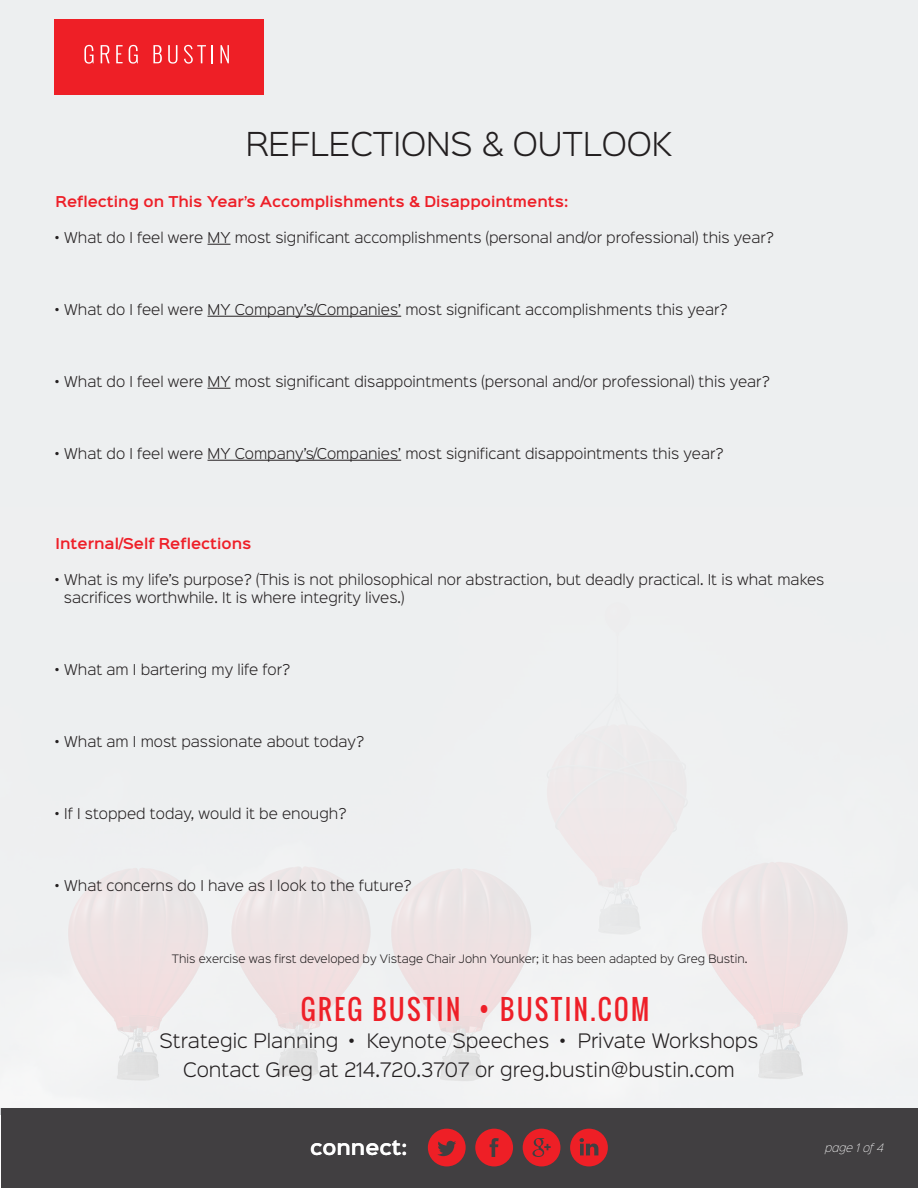
<style>
.page{position:relative;width:918px;height:1188px;background:#fff}
.page>*{position:absolute;margin:0;border:0;box-sizing:border-box;transform-origin:0 0}
.t1{font:300 29.7px "Sinkin Sans 300";color:#231f20}
.t2{font:27px "Oswald";letter-spacing:.1em;color:#ee1f28;scale:.94 1}
.t3{font:600 18.6px "Sinkin Sans 600";color:#fff}
.t4{font:300 18px/28.5px "Sinkin Sans 300";color:#231f20;text-align:center}
.t5{font:300 13.5px/18px "Sinkin Sans 300";color:#231f20}
.t6{font:600 13.5px "Sinkin Sans 600";color:#ee1f28}
.t7{font:300 10.5px "Sinkin Sans 300";color:#231f20}
.t8{font:italic 10.5px "Sinkin Sans 200 X Light";color:#fff}
</style>
<div class="page">
<div style="left:0;top:0;width:918px;height:1108px;background:#edeff0"></div>
<div style="left:1px;top:1108px;width:917px;height:80px;background:#413f41"></div>
<svg style="left:428px;top:1129px;width:38px;height:37px"></svg>
<svg style="left:475px;top:1129px;width:38px;height:37px"></svg>
<svg style="left:523px;top:1129px;width:37px;height:37px"></svg>
<div style="left:536px;top:1139px;width:6px;height:7px;background:#ee1f26;border-radius:50%"></div>
<svg style="left:570px;top:1129px;width:38px;height:37px"></svg>
<div style="left:54px;top:19px;width:210px;height:76px;background:#ee1f26"></div>
<svg style="left:84px;top:45px;width:10px;height:19px"></svg>
<svg style="left:101px;top:45px;width:9px;height:18px"></svg>
<svg style="left:116px;top:45px;width:7px;height:18px"></svg>
<svg style="left:129px;top:45px;width:9px;height:19px"></svg>
<svg style="left:153px;top:45px;width:9px;height:18px"></svg>
<svg style="left:168px;top:45px;width:9px;height:19px"></svg>
<svg style="left:184px;top:45px;width:29px;height:19px"></svg>
<svg style="left:221px;top:45px;width:8px;height:18px"></svg>
<svg style="left:208px;top:244px;width:23px;height:1px"></svg>
<hr style="left:208px;top:316px;width:193px;height:1px;background:#231f20">
<svg style="left:208px;top:388px;width:23px;height:1px"></svg>
<hr style="left:208px;top:460px;width:193px;height:1px;background:#231f20">
<h1 class="t1" style="left:246px;top:120px;width:428px">REFLECTIONS &amp; OUTLOOK</h1>
<p class="t6" style="left:56px;top:190px;width:514px">Reflecting on This Year’s Accomplishments &amp; Disappointments:</p>
<p class="t5" style="left:56px;top:227px;width:720px">• What do I feel were MY most significant accomplishments (personal and/or professional) this year?</p>
<p class="t5" style="left:56px;top:299px;width:674px">• What do I feel were MY Company’s/Companies’ most significant accomplishments this year?</p>
<p class="t5" style="left:56px;top:371px;width:716px">• What do I feel were MY most significant disappointments (personal and/or professional) this year?</p>
<p class="t5" style="left:56px;top:443px;width:670px">• What do I feel were MY Company’s/Companies’ most significant disappointments this year?</p>
<p class="t6" style="left:56px;top:532px;width:198px">Internal/Self Reflections</p>
<p class="t5" style="left:64px;top:569px;width:762px;text-indent:-8px">• What is my life’s purpose? (This is not philosophical nor abstraction, but deadly practical. It is what makes sacrifices worthwhile. It is where integrity lives.)</p>
<p class="t5" style="left:56px;top:659px;width:236px">• What am I bartering my life for?</p>
<p class="t5" style="left:56px;top:731px;width:310px">• What am I most passionate about today?</p>
<p class="t5" style="left:56px;top:803px;width:293px">• If I stopped today, would it be enough?</p>
<p class="t5" style="left:56px;top:875px;width:358px">• What concerns do I have as I look to the future?</p>
<p class="t7" style="left:172px;top:950px;width:577px">This exercise was first developed by Vistage Chair John Younker; it has been adapted by Greg Bustin.</p>
<h2 class="t2" style="left:301px;top:989px;width:372px">GREG BUSTIN • BUSTIN.COM</h2>
<h3 class="t4" style="left:160px;top:1025px;width:600px">Strategic Planning • Keynote Speeches • Private Workshops<br>Contact Greg at 214.720.3707 or greg.bustin@bustin.com</h3>
<h3 class="t3" style="left:310px;top:1131px;width:99px">connect:</h3>
<p class="t8" style="left:825px;top:1140px;width:60px">PAGE 1 OF 4</p>
</div>
